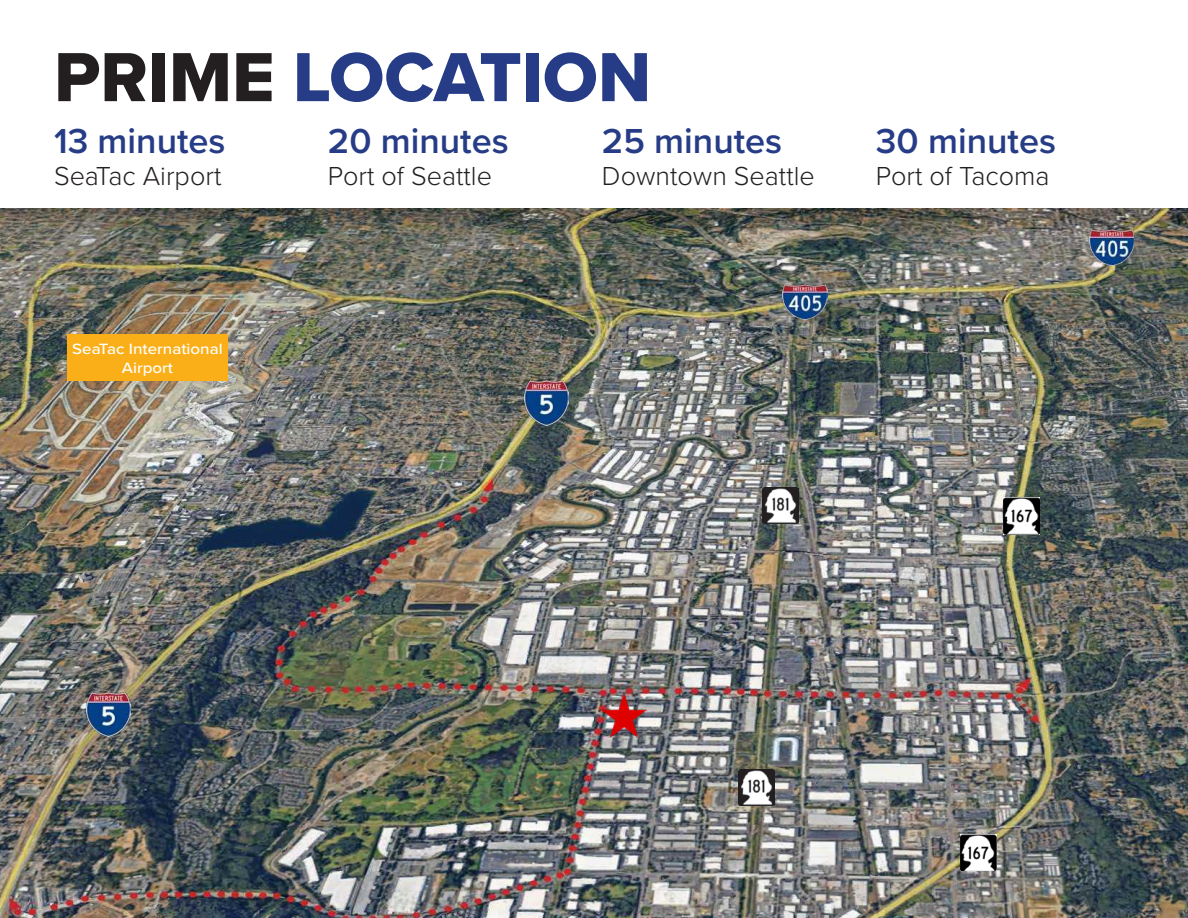
<style>
.page{position:relative;width:1188px;height:918px;background:#fff}
.page>*{position:absolute;margin:0;border:0;box-sizing:border-box;transform-origin:0 0}
.t1{font:72px "Proxima Nova Extrabld";color:#263c86}
.t2{font:600 36px "Proxima Nova";color:#263c86}
.t3{font:300 27px "Proxima Nova";color:#231f20}
.t4{font:500 15.45px "Proxima Nova";color:#fff;scale:1.09 1}
.s1{color:#231f20}
</style>
<div class="page">
<img style="left:0;top:208px;width:1188px;height:710px">
<div style="left:67px;top:334px;width:161px;height:47px;background:#faaf18"></div>
<img style="left:602px;top:692px;width:44px;height:45px">
<img style="left:739px;top:770px;width:36px;height:36px">
<img style="left:1003px;top:498px;width:37px;height:36px">
<img style="left:762px;top:487px;width:37px;height:36px">
<img style="left:960px;top:835px;width:36px;height:36px">
<img style="left:86px;top:692px;width:45px;height:45px">
<img style="left:524px;top:381px;width:45px;height:44px">
<img style="left:783px;top:284px;width:44px;height:36px">
<img style="left:1090px;top:230px;width:44px;height:35px">
<p class="t1" style="left:54px;top:23px;width:599px"><span class="s1">PRIME</span> LOCATION</p>
<p class="t2" style="left:54px;top:114px;width:173px">13 minutes</p>
<p class="t3" style="left:54px;top:156px;width:169px">SeaTac Airport</p>
<p class="t2" style="left:328px;top:114px;width:182px">20 minutes</p>
<p class="t3" style="left:328px;top:156px;width:166px">Port of Seattle</p>
<p class="t2" style="left:602px;top:114px;width:182px">25 minutes</p>
<p class="t3" style="left:602px;top:156px;width:214px">Downtown Seattle</p>
<p class="t4" style="left:72px;top:337px;width:139px">SeaTac International</p>
<p class="t4" style="left:122px;top:356px;width:49px">Airport</p>
<p class="t2" style="left:876px;top:114px;width:182px">30 minutes</p>
<p class="t3" style="left:876px;top:156px;width:175px">Port of Tacoma</p>
</div>
